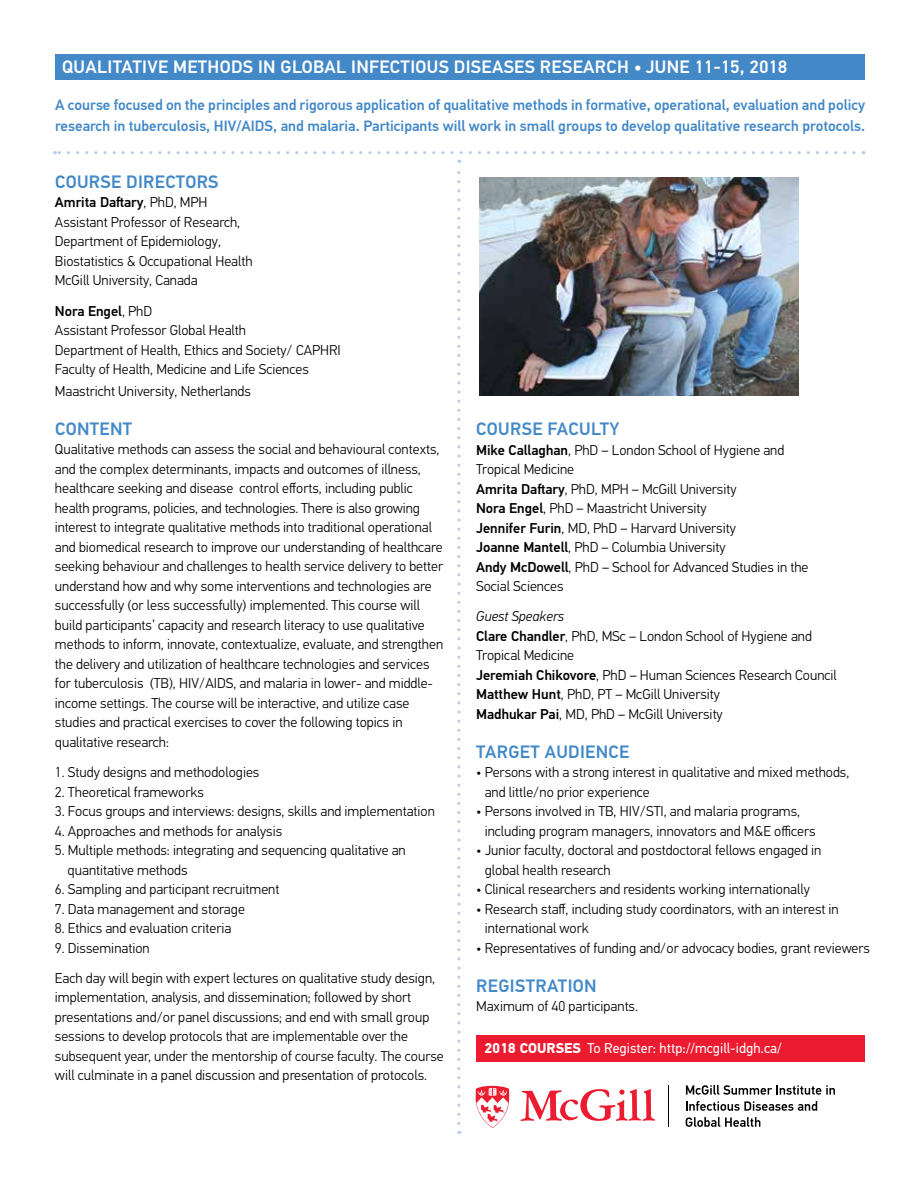
<style>
.page{position:relative;width:918px;height:1188px;background:#fff}
.page>*{position:absolute;margin:0;border:0;box-sizing:border-box;transform-origin:0 0}
.t1{font:500 18px "PF Din Text Pro";letter-spacing:.02em;color:#fff}
.t2{font:500 18px "PF Din Text Pro";letter-spacing:.02em;color:#4389c8}
.t3{font:500 15px/21px "PF Din Text Pro";color:#4389c8}
.t4{font:300 14.25px/19.5px "PF Din Text Pro";color:#000}
.t5{font:14.25px "PF Din Text Pro";color:#fff}
.s1{font-weight:500}
.s2{font-style:italic}
.s3{font-weight:700}
</style>
<div class="page">
<img style="left:480px;top:177px;width:319px;height:218px">
<div style="left:476px;top:1036px;width:389px;height:26px;background:#ed1b2f"></div>
<svg style="left:520px;top:1089px;width:135px;height:32px"></svg>
<svg style="left:476px;top:1086px;width:34px;height:42px"></svg>
<hr style="left:668px;top:1085px;width:1px;height:42px;background:#000">
<svg style="left:686px;top:1085px;width:149px;height:10px"></svg>
<svg style="left:686px;top:1101px;width:131px;height:10px"></svg>
<svg style="left:686px;top:1117px;width:74px;height:10px"></svg>
<svg style="left:457px;top:160px;width:3px;height:964px"></svg>
<svg style="left:55px;top:151px;width:799px;height:3px"></svg>
<div style="left:55px;top:54px;width:810px;height:26px;background:#4389c8"></div>
<p class="t1" style="left:62px;top:56px;width:727px">QUALITATIVE METHODS IN GLOBAL INFECTIOUS DISEASES RESEARCH • JUNE 11-15, 2018</p>
<p class="t3" style="left:55px;top:94px;width:812px">A course focused on the principles and rigorous application of qualitative methods in formative, operational, evaluation and policy research in tuberculosis, HIV/AIDS, and malaria. Participants will work in small groups to develop qualitative research protocols.</p>
<p class="t2" style="left:55px;top:171px;width:165px">COURSE DIRECTORS</p>
<p class="t4" style="left:55px;top:193px;width:199px"><span class="s1">Amrita Daftary</span>, PhD, MPH<br>Assistant Professor of Research,<br>Department of Epidemiology,<br>Biostatistics &amp; Occupational Health<br>McGill University, Canada</p>
<p class="t4" style="left:55px;top:301px;width:287px"><span class="s1">Nora Engel</span>, PhD<br>Assistant Professor Global Health<br>Department of Health, Ethics and Society/ CAPHRI Faculty of Health, Medicine and Life Sciences</p>
<p class="t4" style="left:55px;top:381px;width:197px">Maastricht University, Netherlands</p>
<p class="t2" style="left:55px;top:418px;width:79px">CONTENT</p>
<p class="t4" style="left:55px;top:440px;width:390px">Qualitative methods can assess the social and behavioural contexts, and the complex determinants, impacts and outcomes of illness, healthcare seeking and disease control efforts, including public health programs, policies, and technologies. There is also growing interest to integrate qualitative methods into traditional operational and biomedical research to improve our understanding of healthcare seeking behaviour and challenges to health service delivery to better understand how and why some interventions and technologies are successfully (or less successfully) implemented. This course will build participants’ capacity and research literacy to use qualitative methods to inform, innovate, contextualize, evaluate, and strengthen the delivery and utilization of healthcare technologies and services for tuberculosis (TB), HIV/AIDS, and malaria in lower- and middle&shy;income settings. The course will be interactive, and utilize case studies and practical exercises to cover the following topics in qualitative research:</p>
<p class="t4" style="left:55px;top:763px;width:206px">1. Study designs and methodologies</p>
<p class="t4" style="left:55px;top:782px;width:150px">2. Theoretical frameworks</p>
<p class="t4" style="left:55px;top:802px;width:381px">3. Focus groups and interviews: designs, skills and implementation</p>
<p class="t4" style="left:55px;top:821px;width:229px">4. Approaches and methods for analysis</p>
<p class="t4" style="left:68px;top:841px;width:340px;text-indent:-13px">5. Multiple methods: integrating and sequencing qualitative an quantitative methods</p>
<p class="t4" style="left:55px;top:880px;width:226px">6. Sampling and participant recruitment</p>
<p class="t4" style="left:55px;top:899px;width:192px">7. Data management and storage</p>
<p class="t4" style="left:55px;top:919px;width:178px">8. Ethics and evaluation criteria</p>
<p class="t4" style="left:55px;top:933px;width:382px;line-height:30.3px">9. Dissemination<br>Each day will begin with expert lectures on qualitative study design,</p>
<p class="t4" style="left:55px;top:988px;width:390px">implementation, analysis, and dissemination; followed by short presentations and/or panel discussions; and end with small group sessions to develop protocols that are implementable over the subsequent year, under the mentorship of course faculty. The course will culminate in a panel discussion and presentation of protocols.</p>
<p class="t2" style="left:476px;top:418px;width:145px">COURSE FACULTY</p>
<p class="t4" style="left:476px;top:440px;width:334px"><span class="s1">Mike Callaghan</span>, PhD – London School of Hygiene and Tropical Medicine<br><span class="s1">Amrita Daftary</span>, PhD, MPH – McGill University<br><span class="s1">Nora Engel</span>, PhD – Maastricht University<br><span class="s1">Jennifer Furin</span>, MD, PhD – Harvard University<br><span class="s1">Joanne Mantell</span>, PhD – Columbia University<br><span class="s1">Andy McDowell</span>, PhD – School for Advanced Studies in the Social Sciences</p>
<p class="t4" style="left:476px;top:607px;width:362px"><span class="s2">Guest Speakers<br></span><span class="s1">Clare Chandler</span>, PhD, MSc – London School of Hygiene and Tropical Medicine<br><span class="s1">Jeremiah Chikovore</span>, PhD – Human Sciences Research Council <span class="s1">Matthew Hunt</span>, PhD, PT – McGill University<br><span class="s1">Madhukar Pai</span>, MD, PhD – McGill University</p>
<p class="t2" style="left:476px;top:741px;width:155px">TARGET AUDIENCE</p>
<p class="t4" style="left:485px;top:763px;width:366px;text-indent:-9px">• Persons with a strong interest in qualitative and mixed methods, and little/no prior experience</p>
<p class="t4" style="left:485px;top:802px;width:332px;text-indent:-9px">• Persons involved in TB, HIV/STI, and malaria programs, including program managers, innovators and M&amp;E officers</p>
<p class="t4" style="left:485px;top:841px;width:338px;text-indent:-9px">• Junior faculty, doctoral and postdoctoral fellows engaged in global health research</p>
<p class="t4" style="left:476px;top:880px;width:335px">• Clinical researchers and residents working internationally</p>
<p class="t4" style="left:485px;top:899px;width:356px;text-indent:-9px">• Research staff, including study coordinators, with an interest in international work</p>
<p class="t4" style="left:476px;top:938px;width:395px">• Representatives of funding and/or advocacy bodies, grant reviewers</p>
<p class="t2" style="left:476px;top:975px;width:122px">REGISTRATION</p>
<p class="t4" style="left:476px;top:997px;width:163px">Maximum of 40 participants.</p>
<p class="t5" style="left:484px;top:1040px;width:299px"><span class="s3">2018 COURSES</span> To Register: http://mcgill-idgh.ca/</p>
</div>
